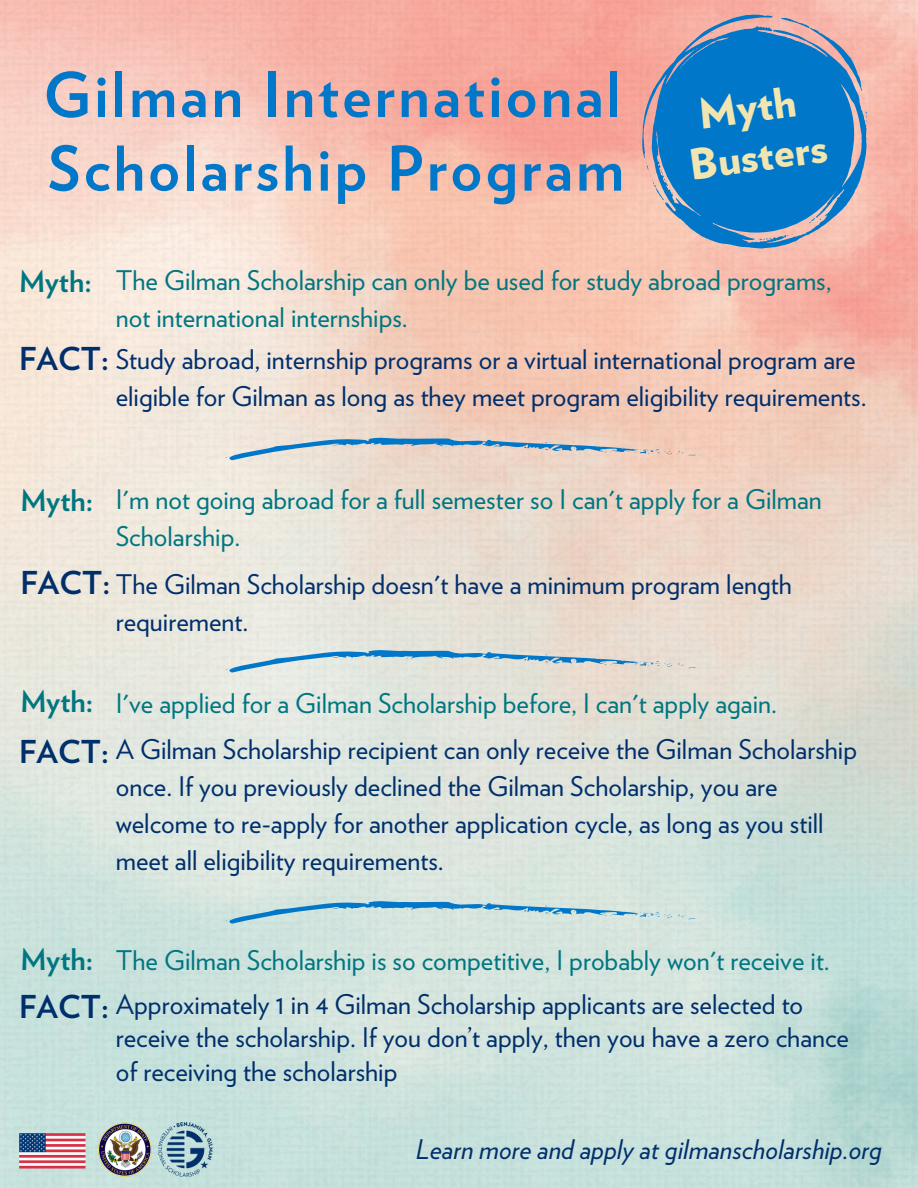
<style>
.page{position:relative;width:918px;height:1188px;background:#fff}
.page>*{position:absolute;margin:0;border:0;box-sizing:border-box;transform-origin:0 0}
.t1{font:700 61.5px/73.7px "Verlag";letter-spacing:.05em;color:#0077c8}
.t2{font:900 42px/49.5px "Verlag";color:#f1e6b2;text-align:center}
.t3{font:700 31.5px "Verlag";color:#002f6c}
.t4{font:700 29.7px "Verlag";color:#007681}
.t5{font:27px/37.2px "Verlag";color:#002f6c}
.t6{font:27px/37.2px "Verlag";color:#007681}
.t7{font:italic 27px "Verlag";color:#002f6c}
.s1{font-weight:700;font-size:29.7px}
.s2{font-weight:700;font-size:31.5px;color:#002f6c}
.s3{color:#002f6c}
</style>
<div class="page">
<img style="left:0;top:0;width:918px;height:1188px">
<img style="left:19px;top:1123px;width:133px;height:54px">
<svg style="left:217px;top:436px;width:484px;height:24px;background:#c8c7c8"></svg>
<svg style="left:217px;top:648px;width:484px;height:25px;background:#c2d1d5"></svg>
<svg style="left:217px;top:899px;width:484px;height:25px;background:#b4d3da"></svg>
<svg style="left:642px;top:15px;width:225px;height:233px;background:#4589bf"></svg>
<svg style="left:781px;top:18px;width:82px;height:74px;background:#6e93ba"></svg>
<svg style="left:863px;top:98px;width:5px;height:28px"></svg>
<svg style="left:759px;top:238px;width:9px;height:2px"></svg>
<svg style="left:809px;top:218px;width:12px;height:5px"></svg>
<svg style="left:645px;top:157px;width:31px;height:43px"></svg>
<svg style="left:781px;top:233px;width:12px;height:5px"></svg>
<img style="left:158px;top:1123px;width:54px;height:54px">
<h1 class="t1" style="left:43px;top:58px;width:582px">Gilman International<br>Scholarship Program</h1>
<h2 class="t2" style="left:679px;top:92px;width:140px;rotate:-8deg">Myth<br>Busters</h2>
<p class="t6" style="left:116px;top:262px;width:717px;text-indent:-97px"><span class="s1">Myth:</span> The Gilman Scholarship can only be used for study abroad programs, not international internships.</p>
<p class="t3" style="left:19px;top:340px;width:91px">FACT:</p>
<p class="t5" style="left:116px;top:341px;width:752px">Study abroad, internship programs or a virtual international program are eligible for Gilman as long as they meet program eligibility requirements.</p>
<p class="t4" style="left:20px;top:482px;width:74px">Myth:</p>
<p class="t3" style="left:20px;top:564px;width:91px">FACT:</p>
<p class="t6" style="left:116px;top:481px;width:708px">I'm not going abroad for a full semester so I can't apply for a Gilman<br>Scholarship.</p>
<p class="t5" style="left:116px;top:565px;width:678px">The Gilman Scholarship doesn't have a minimum program length requirement.</p>
<p class="t6" style="left:20px;top:685px;width:758px"><span class="s1">Myth:</span> I've applied for a Gilman Scholarship before, I can't apply again.</p>
<p class="t3" style="left:19px;top:733px;width:91px">FACT:</p>
<p class="t5" style="left:116px;top:731px;width:743px">A Gilman Scholarship recipient can only receive the Gilman Scholarship once. If you previously declined the Gilman Scholarship, you are welcome to re-apply for another application cycle, as long as you still meet all eligibility requirements.</p>
<p class="t6" style="left:19px;top:939px;width:812px;line-height:43.2px"><span class="s1">Myth:</span> The Gilman Scholarship is so competitive, I probably won't receive it.<br><span class="s2">FACT:</span> <span class="s3">Approximately 1 in 4 Gilman Scholarship applicants are selected to</span></p>
<p class="t5" style="left:116px;top:1021px;width:735px;line-height:33.8px">receive the scholarship. If you don’t apply, then you have a zero chance of receiving the scholarship</p>
<p class="t7" style="left:416px;top:1133px;width:468px">Learn more and apply at gilmanscholarship.org</p>
</div>
